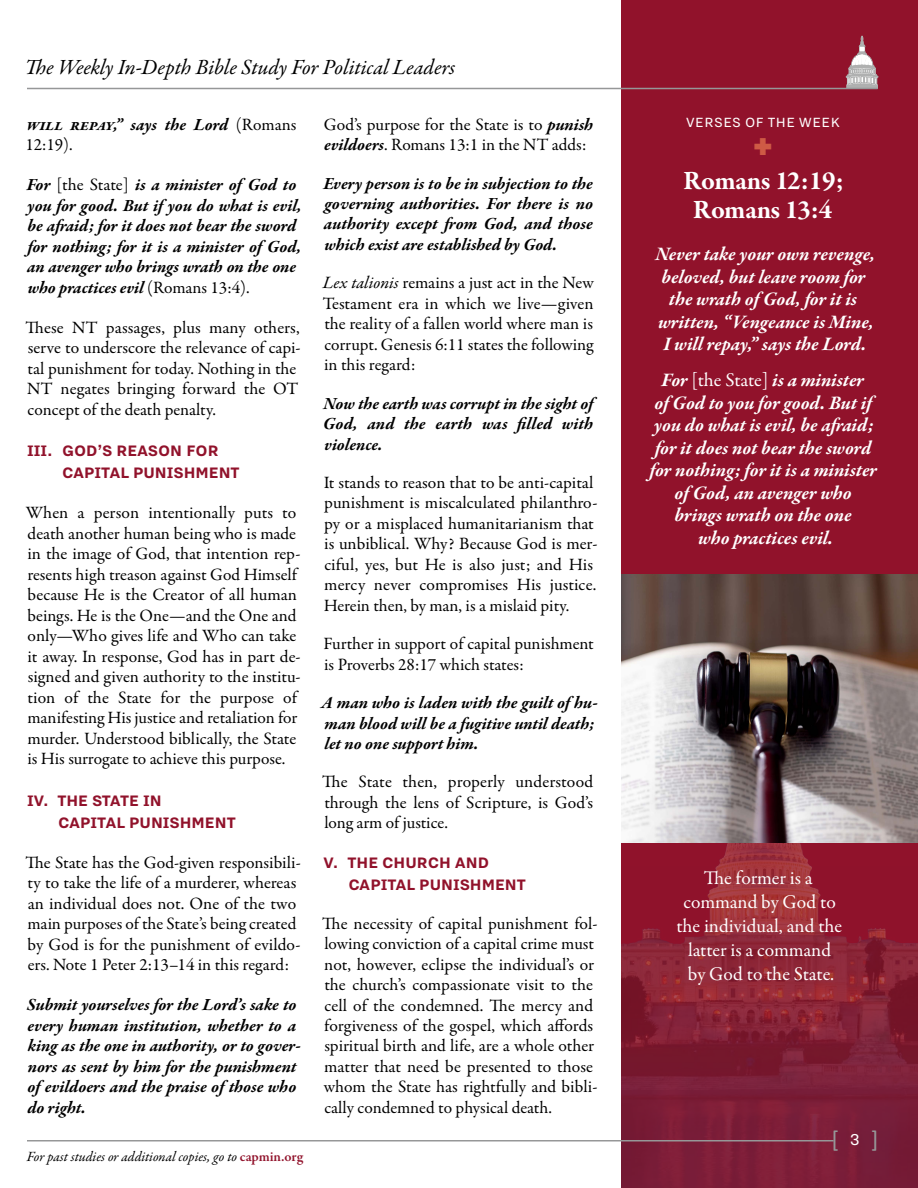
<style>
.page{position:relative;width:918px;height:1188px;background:#fff}
.page>*{position:absolute;margin:0;border:0;box-sizing:border-box;transform-origin:0 0}
.Scripture{font:700 27px/28.5px "Garamond Premr Pro";letter-spacing:-.015em;color:#fff;text-align:center}
.t1{font:24px "Calibri";color:#969798}
.t2{font:italic 21.75px "Garamond Premr Pro";letter-spacing:-.005em;color:#000}
.Verse{font:italic 700 19.5px/22.5px "Garamond Premr Pro";letter-spacing:-.02em;color:#fff;text-align:center}
.t3{font:19.5px/24px "Garamond Premr Pro";letter-spacing:-.005em;color:#fff;text-align:center}
.t4{font:700 18.75px/22px "Nitti Grotesk";color:#91122b}
.Body{font:17.4px/20.4px "Garamond Premr Pro";color:#000}
.Scripture-2{font:italic 700 17.4px/20.4px "Garamond Premr Pro";letter-spacing:-.01em;color:#000}
.Scripture-3{font:italic 700 17.4px/20.5px "Garamond Premr Pro";letter-spacing:-.045em;color:#000}
.Category_Blue{font:16.5px "Nitti Grotesk";letter-spacing:.03em;color:#fff}
.t5{font:italic 14.1px "Garamond Premr Pro";letter-spacing:-.005em;color:#000}
.s1{font-weight:400;font-style:normal}
.s2{font-weight:600;font-style:normal;color:#91122b}
.s3{font-weight:700;font-style:italic}
.s4{font-style:italic}
.s5{font-family:"Nitti Grotesk";font-size:19.5px;color:#fff}
</style>
<div class="page">
<img style="left:621px;top:0;width:297px;height:1188px">
<hr style="left:27px;top:1140px;width:807px;height:2px;background:#969798">
<svg style="left:846px;top:36px;width:32px;height:52px;background:#b07b86"></svg>
<hr style="left:27px;top:88px;width:851px;height:1px;background:#969798">
<img style="left:621px;top:575px;width:297px;height:268px">
<svg style="left:754px;top:138px;width:17px;height:17px"></svg>
<p class="t2" style="left:25px;top:54px;width:432px">The Weekly In-Depth Bible Study For Political Leaders</p>
<p class="Scripture-2" style="left:25px;top:115px;width:272px">will repay,” says the Lord <span class="s1">(Romans<br>12:19).</span></p>
<p class="Scripture-3" style="left:27px;top:175px;width:276px">For <span class="s1">[the State]</span> is a minister of God to you for good. But if you do what is evil, be afraid; for it does not bear the sword for nothing; for it is a minister of God, an avenger who brings wrath on the one who practices evil <span class="s1">(Romans 13:4).</span></p>
<p class="Body" style="left:26px;top:317px;width:277px">These NT passages, plus many others, serve to underscore the relevance of capi&shy;tal punishment for today. Nothing in the NT negates bringing forward the OT concept of the death penalty.</p>
<p class="t4" style="left:62px;top:439px;width:179px;text-indent:-35px">III. GOD’S REASON FOR<br>CAPITAL PUNISHMENT</p>
<p class="Body" style="left:26px;top:503px;width:277px">When a person intentionally puts to death another human being who is made in the image of God, that intention rep&shy;resents high treason against God Himself because He is the Creator of all human beings. He is the One—and the One and only—Who gives life and Who can take it away. In response, God has in part de&shy;signed and given authority to the institu&shy;tion of the State for the purpose of manifesting His justice and retaliation for murder. Understood biblically, the State is His surrogate to achieve this purpose.</p>
<p class="t4" style="left:58px;top:789px;width:179px;text-indent:-31px">IV. THE STATE IN<br>CAPITAL PUNISHMENT</p>
<p class="Body" style="left:26px;top:852px;width:277px">The State has the God-given responsibili&shy;ty to take the life of a murderer, whereas an individual does not. One of the two main purposes of the State’s being created by God is for the punishment of evildo&shy;ers. Note 1 Peter 2:13–14 in this regard:</p>
<p class="Scripture-2" style="left:27px;top:996px;width:276px">Submit yourselves for the Lord’s sake to every human institution, whether to a king as the one in authority, or to gover&shy;nors as sent by him for the punishment ofevildoers and the praise ofthose who do right.</p>
<p class="t5" style="left:27px;top:1148px;width:278px">For past studies or additional copies, go to <span class="s2">capmin.org</span></p>
<p class="Body" style="left:324px;top:114px;width:271px">God’s purpose for the State is to <span class="s3">punish evildoers</span>. Romans 13:1 in the NT adds:</p>
<p class="Scripture-2" style="left:323px;top:174px;width:271px;text-align:justify">Every person is to be in subjection to the governing authorities. For there is no authority except from God, and those which exist are established by God.</p>
<p class="Body" style="left:323px;top:273px;width:273px;text-align:justify"><span class="s4">Lex talionis</span> remains a just act in the New Testament era in which we live—given the reality of a fallen world where man is corrupt. Genesis 6:11 states the following in this regard:</p>
<p class="Scripture-2" style="left:323px;top:394px;width:275px">Now the earth was corrupt in the sight of<br>God, and the earth was filled with violence.</p>
<p class="Body" style="left:324px;top:473px;width:275px">It stands to reason that to be anti-capital punishment is miscalculated philanthro&shy;py or a misplaced humanitarianism that is unbiblical. Why? Because God is mer&shy;ciful, yes, but He is also just; and His mercy never compromises His justice.<br>Herein then, by man, is a mislaid pity.</p>
<p class="Body" style="left:324px;top:634px;width:272px">Further in support of capital punishment is Proverbs 28:17 which states:</p>
<p class="Scripture-2" style="left:321px;top:693px;width:278px">A man who is laden with the guilt ofhu&shy;man blood will be a fugitive until death; let no one support him.</p>
<p class="Body" style="left:322px;top:772px;width:273px;text-align:justify">The State then, properly understood through the lens of Scripture, is God’s long arm of justice.</p>
<p class="t4" style="left:348px;top:851px;width:179px;text-indent:-25px">V. THE CHURCH AND<br>CAPITAL PUNISHMENT</p>
<p class="Body" style="left:322px;top:913px;width:277px">The necessity of capital punishment fol&shy;lowing conviction of a capital crime must not, however, eclipse the individual’s or the church’s compassionate visit to the cell of the condemned. The mercy and forgiveness of the gospel, which affords spiritual birth and life, are a whole other matter that need be presented to those whom the State has rightfully and bibli&shy;cally condemned to physical death.</p>
<p class="Category_Blue" style="left:686px;top:113px;width:155px">VERSES OF THE WEEK</p>
<p class="Scripture" style="left:683px;top:167px;width:163px">Romans 12:19;<br>Romans 13:4</p>
<p class="Verse" style="left:655px;top:244px;width:221px">Never take your own revenge, beloved, but leave room for the wrath ofGod, for it is written, “Vengeance is Mine,<br>I will repay,” says the Lord.</p>
<p class="Verse" style="left:650px;top:370px;width:229px">For <span class="s1">[the State]</span> is a minister ofGod to you for good. But if you do what is evil, be afraid; for it does not bear the sword for nothing; for it is a minister ofGod, an avenger who brings wrath on the one<br>who practices evil.</p>
<p class="t3" style="left:677px;top:866px;width:167px">The former is a command by God to the individual, and the latter is a command<br>by God to the State.</p>
<h2 class="t1" style="left:831px;top:1122px;width:49px">[ <span class="s5">3</span> ]</h2>
</div>
